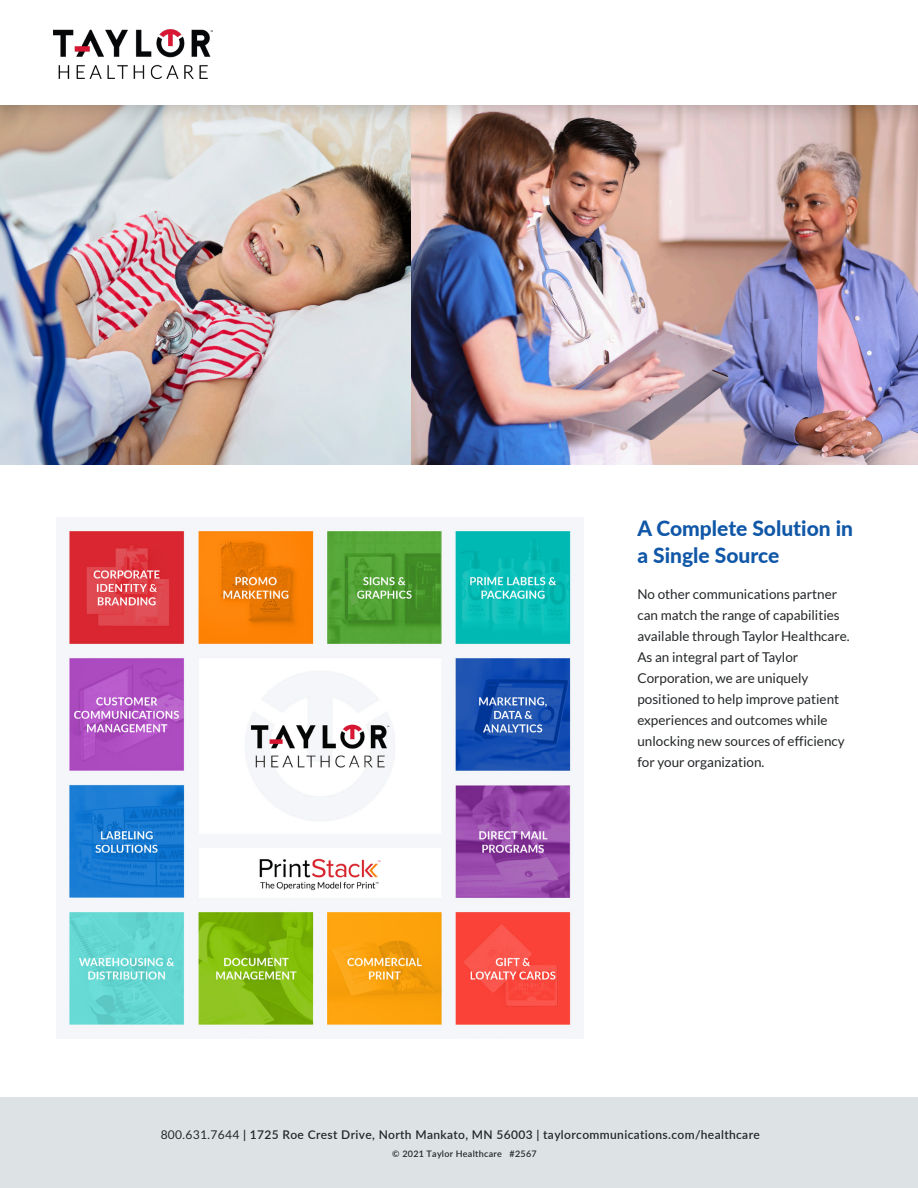
<style>
.page{position:relative;width:918px;height:1188px;background:#fff}
.page>*{position:absolute;margin:0;border:0;box-sizing:border-box;transform-origin:0 0}
.t1{font:800 21px/27px "Lato";color:#1057a7}
.Body_Copy{font:13.5px/21px "Lato";color:#242729}
.t2{font:600 12px "Lato";letter-spacing:.03em;color:#242729}
.t3{font:600 9px "Lato";letter-spacing:.03em;color:#242729}
.s1{font-weight:400}
</style>
<div class="page">
<img style="left:0;top:127px;width:411px;height:338px">
<img style="left:411px;top:127px;width:507px;height:338px">
<div style="left:0;top:0;width:918px;height:127px;background:#231f20;opacity:.3"></div>
<div style="left:0;top:0;width:918px;height:105px;background:#fff"></div>
<div style="left:0;top:1098px;width:918px;height:90px;background:#dde2e4"></div>
<img style="left:54px;top:29px;width:158px;height:50px">
<img style="left:67px;top:528px;width:506px;height:510px">
<h3 class="t1" style="left:637px;top:514px;width:217px">A Complete Solution in a Single Source</h3>
<p class="Body_Copy" style="left:637px;top:584px;width:214px">No other communications partner can match the range of capabilities available through Taylor Healthcare.<br>As an integral part of Taylor<br>Corporation, we are uniquely positioned to help improve patient experiences and outcomes while unlocking new sources of efficiency for your organization.</p>
<p class="t2" style="left:161px;top:1126px;width:601px"><span class="s1">800.631.7644</span> | 1725 Roe Crest Drive, North Mankato, MN 56003 | taylorcommunications.com/healthcare</p>
<p class="t3" style="left:392px;top:1147px;width:146px">© 2021 Taylor Healthcare #2567</p>
</div>
